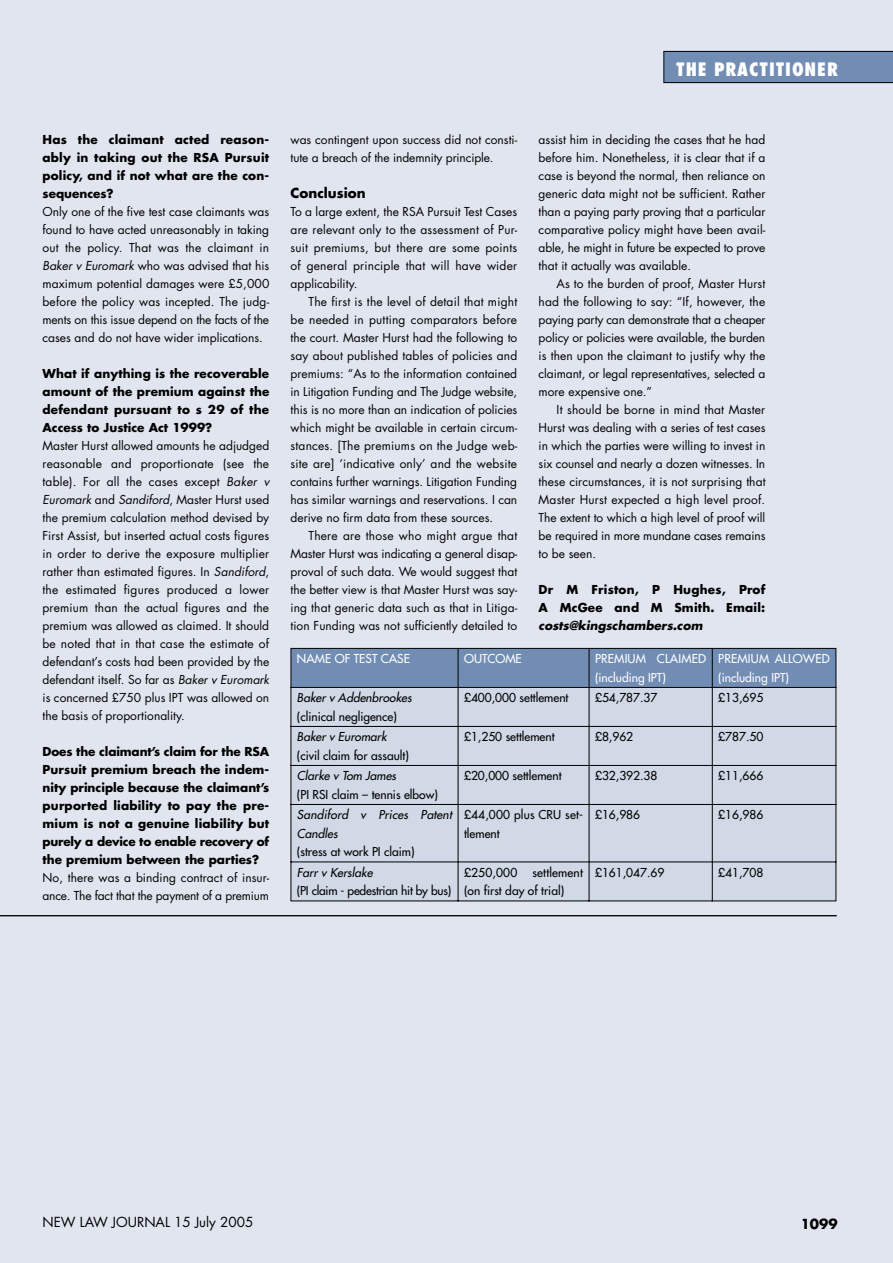
<style>
.page{position:relative;width:893px;height:1263px;background:#e0e5ef}
.page>*{position:absolute;margin:0;border:0;box-sizing:border-box;transform-origin:0 0}
.t1{font:800 condensed 18px "Futura";letter-spacing:.05em;color:#fff}
.t2{font:13.5px "Futura";color:#000}
.t3{font:700 13.5px "Futura";color:#000}
.t4{font:12px/18px "Futura";color:#000;text-align:justify}
.t5{font:700 12px/18px "Futura";letter-spacing:.01em;color:#000;text-align:justify}
.t6{font:12px/18.5px "Futura";color:#000}
.t7{font:italic 12px/18.5px "Futura";color:#000}
.t8{font:12px/18.5px "Futura";color:#fff}
.t9{font:12px "Futura";letter-spacing:-.02em;color:#000}
.t10{font:italic 700 12px "Futura";color:#000}
.s1{font-style:italic}
</style>
<div class="page">
<svg style="left:663px;top:51px;width:230px;height:32px;background:#6b84a9"></svg>
<div style="left:292px;top:688px;width:544px;height:212px;background:#d1d9e7"></div>
<hr style="left:291px;top:688px;width:1px;height:38px;background:#000">
<hr style="left:458px;top:688px;width:1px;height:38px;background:#000">
<hr style="left:589px;top:688px;width:1px;height:38px;background:#000">
<svg style="left:291px;top:648px;width:546px;height:40px;background:#6b85aa"></svg>
<hr style="left:712px;top:688px;width:1px;height:38px;background:#000">
<hr style="left:836px;top:688px;width:1px;height:38px;background:#000">
<hr style="left:291px;top:726px;width:167px;height:1px;background:#000">
<hr style="left:291px;top:727px;width:1px;height:38px;background:#000">
<hr style="left:458px;top:726px;width:131px;height:1px;background:#000">
<hr style="left:458px;top:727px;width:1px;height:38px;background:#000">
<hr style="left:589px;top:726px;width:124px;height:1px;background:#000">
<hr style="left:589px;top:727px;width:1px;height:38px;background:#000">
<hr style="left:713px;top:726px;width:123px;height:1px;background:#000">
<hr style="left:712px;top:727px;width:1px;height:38px;background:#000">
<hr style="left:836px;top:727px;width:1px;height:38px;background:#000">
<hr style="left:291px;top:765px;width:167px;height:1px;background:#000">
<hr style="left:291px;top:766px;width:1px;height:38px;background:#000">
<hr style="left:458px;top:765px;width:131px;height:1px;background:#000">
<hr style="left:458px;top:766px;width:1px;height:38px;background:#000">
<hr style="left:589px;top:765px;width:124px;height:1px;background:#000">
<hr style="left:589px;top:766px;width:1px;height:38px;background:#000">
<hr style="left:713px;top:765px;width:123px;height:1px;background:#000">
<hr style="left:712px;top:766px;width:1px;height:38px;background:#000">
<hr style="left:836px;top:766px;width:1px;height:38px;background:#000">
<hr style="left:291px;top:804px;width:167px;height:1px;background:#000">
<hr style="left:291px;top:805px;width:1px;height:56px;background:#000">
<hr style="left:458px;top:804px;width:131px;height:1px;background:#000">
<hr style="left:458px;top:805px;width:1px;height:56px;background:#000">
<hr style="left:589px;top:804px;width:124px;height:1px;background:#000">
<hr style="left:589px;top:805px;width:1px;height:56px;background:#000">
<hr style="left:713px;top:804px;width:123px;height:1px;background:#000">
<hr style="left:712px;top:805px;width:1px;height:56px;background:#000">
<hr style="left:836px;top:805px;width:1px;height:56px;background:#000">
<hr style="left:291px;top:861px;width:167px;height:1px;background:#000">
<hr style="left:291px;top:862px;width:1px;height:38px;background:#000">
<hr style="left:458px;top:861px;width:131px;height:1px;background:#000">
<hr style="left:458px;top:862px;width:1px;height:39px;background:#000">
<hr style="left:589px;top:861px;width:124px;height:1px;background:#000">
<hr style="left:589px;top:862px;width:1px;height:39px;background:#000">
<hr style="left:713px;top:861px;width:123px;height:1px;background:#000">
<hr style="left:712px;top:862px;width:1px;height:39px;background:#000">
<hr style="left:836px;top:862px;width:1px;height:38px;background:#000">
<hr style="left:291px;top:900px;width:167px;height:1px;background:#000">
<hr style="left:458px;top:900px;width:131px;height:1px;background:#000">
<hr style="left:589px;top:900px;width:123px;height:1px;background:#000">
<hr style="left:713px;top:900px;width:123px;height:1px;background:#000">
<hr style="left:0;top:915px;width:837px;height:1px;background:#000">
<h1 class="t1" style="left:676px;top:57px;width:163px">THE PRACTITIONER</h1>
<p class="t5" style="left:43px;top:130px;width:228px">Has the claimant acted reason&shy;ably in taking out the RSA Pursuit policy, and if not what are the con&shy;sequences?</p>
<p class="t4" style="left:43px;top:202px;width:228px">Only one of the five test case claimants was found to have acted unreasonably in taking out the policy. That was the claimant in <span class="s1">Baker v Euromark</span> who was advised that his maximum potential damages were £5,000 before the policy was incepted. The judg&shy;ments on this issue depend on the facts of the cases and do not have wider implications.</p>
<p class="t5" style="left:43px;top:364px;width:228px">What if anything is the recoverable amount of the premium against the defendant pursuant to s 29 of the Access to Justice Act 1999?</p>
<p class="t4" style="left:43px;top:436px;width:228px">Master Hurst allowed amounts he adjudged reasonable and proportionate (see the table). For all the cases except <span class="s1">Baker v Euromark</span> and <span class="s1">Sandiford</span>, Master Hurst used the premium calculation method devised by First Assist, but inserted actual costs figures in order to derive the exposure multiplier rather than estimated figures. In <span class="s1">Sandiford</span>, the estimated figures produced a lower premium than the actual figures and the premium was allowed as claimed. It should be noted that in that case the estimate of defendant’s costs had been provided by the defendant itself. So far as <span class="s1">Baker v Euromark </span>is concerned £750 plus IPT was allowed on the basis of proportionality.</p>
<p class="t5" style="left:43px;top:742px;width:228px">Does the claimant’s claim for the RSA Pursuit premium breach the indem&shy;nity principle because the claimant’s purported liability to pay the pre&shy;mium is not a genuine liability but purely a device to enable recovery of the premium between the parties?</p>
<p class="t4" style="left:43px;top:868px;width:228px">No, there was a binding contract of insur&shy;ance. The fact that the payment of a premium</p>
<p class="t4" style="left:291px;top:130px;width:228px">was contingent upon success did not consti&shy;tute a breach of the indemnity principle.</p>
<p class="t3" style="left:291px;top:184px;width:77px">Conclusion</p>
<p class="t4" style="left:291px;top:202px;width:228px">To a large extent, the RSA Pursuit Test Cases are relevant only to the assessment of Pur&shy;suit premiums, but there are some points of general principle that will have wider applicability.</p>
<p class="t4" style="left:291px;top:292px;width:228px;text-indent:18px">The first is the level of detail that might be needed in putting comparators before the court. Master Hurst had the following to say about published tables of policies and premiums: “As to the information contained in Litigation Funding and The Judge website, this is no more than an indication of policies which might be available in certain circum&shy;stances. [The premiums on the Judge web&shy;site are] ‘indicative only’ and the website contains further warnings. Litigation Funding has similar warnings and reservations. I can derive no firm data from these sources.</p>
<p class="t4" style="left:291px;top:526px;width:228px;text-indent:18px">There are those who might argue that Master Hurst was indicating a general disap&shy;proval of such data. We would suggest that the better view is that Master Hurst was say&shy;ing that generic data such as that in Litiga&shy;tion Funding was not sufficiently detailed to</p>
<p class="t4" style="left:539px;top:130px;width:228px">assist him in deciding the cases that he had before him. Nonetheless, it is clear that if a case is beyond the normal, then reliance on generic data might not be sufficient. Rather than a paying party proving that a particular comparative policy might have been avail&shy;able, he might in future be expected to prove that it actually was available.</p>
<p class="t4" style="left:539px;top:274px;width:228px;text-indent:18px">As to the burden of proof, Master Hurst had the following to say: “If, however, the paying party can demonstrate that a cheaper policy or policies were available, the burden is then upon the claimant to justify why the claimant, or legal representatives, selected a more expensive one.”</p>
<p class="t4" style="left:539px;top:400px;width:228px;text-indent:18px">It should be borne in mind that Master Hurst was dealing with a series of test cases in which the parties were willing to invest in six counsel and nearly a dozen witnesses. In these circumstances, it is not surprising that Master Hurst expected a high level proof.<br>The extent to which a high level of proof will be required in more mundane cases remains to be seen.</p>
<p class="t5" style="left:539px;top:580px;width:228px">Dr M Friston, P Hughes, Prof<br>A McGee and M Smith. Email:</p>
<p class="t10" style="left:539px;top:617px;width:165px">costs@kingschambers.com</p>
<p class="t8" style="left:297px;top:650px;width:115px">NAME OF TEST CASE</p>
<p class="t8" style="left:464px;top:650px;width:59px">OUTCOME</p>
<p class="t8" style="left:595px;top:650px;width:113px">PREMIUM CLAIMED (including IPT)</p>
<p class="t8" style="left:718px;top:650px;width:113px">PREMIUM ALLOWED (including IPT)</p>
<p class="t7" style="left:297px;top:689px;width:116px">Baker v Addenbrookes</p>
<p class="t6" style="left:297px;top:707px;width:101px">(clinical negligence)</p>
<p class="t6" style="left:464px;top:689px;width:106px">£400,000 settlement</p>
<p class="t6" style="left:595px;top:689px;width:64px">£54,787.37</p>
<p class="t6" style="left:718px;top:689px;width:47px">£13,695</p>
<p class="t7" style="left:297px;top:728px;width:91px">Baker v Euromark</p>
<p class="t6" style="left:297px;top:746px;width:113px">(civil claim for assault)</p>
<p class="t6" style="left:464px;top:728px;width:92px">£1,250 settlement</p>
<p class="t6" style="left:595px;top:728px;width:40px">£8,962</p>
<p class="t6" style="left:718px;top:728px;width:47px">£787.50</p>
<p class="t7" style="left:297px;top:767px;width:101px">Clarke v Tom James</p>
<p class="t6" style="left:297px;top:785px;width:142px">(PI RSI claim – tennis elbow)</p>
<p class="t6" style="left:464px;top:767px;width:99px">£20,000 settlement</p>
<p class="t6" style="left:595px;top:767px;width:64px">£32,392.38</p>
<p class="t6" style="left:718px;top:767px;width:47px">£11,666</p>
<p class="t7" style="left:297px;top:806px;width:157px">Sandiford v Prices Patent<br>Candles</p>
<p class="t6" style="left:297px;top:843px;width:119px">(stress at work PI claim)</p>
<p class="t6" style="left:464px;top:806px;width:120px">£44,000 plus CRU set&shy;tlement</p>
<p class="t6" style="left:595px;top:806px;width:47px">£16,986</p>
<p class="t6" style="left:718px;top:806px;width:47px">£16,986</p>
<p class="t7" style="left:297px;top:863px;width:77px">Farr v Kerslake</p>
<p class="t9" style="left:297px;top:883px;width:156px">(PI claim - pedestrian hit by bus)</p>
<p class="t6" style="left:464px;top:863px;width:120px;text-indent:68px">settlement (on first day of trial)</p>
<p class="t6" style="left:595px;top:863px;width:71px">£161,047.69</p>
<p class="t6" style="left:718px;top:863px;width:47px">£41,708</p>
<p class="t6" style="left:464px;top:863px;width:55px">£250,000</p>
<p class="t2" style="left:43px;top:1213px;width:212px">NEW LAW JOURNAL 15 July 2005</p>
<p class="t3" style="left:801px;top:1214px;width:39px">1099</p>
</div>
